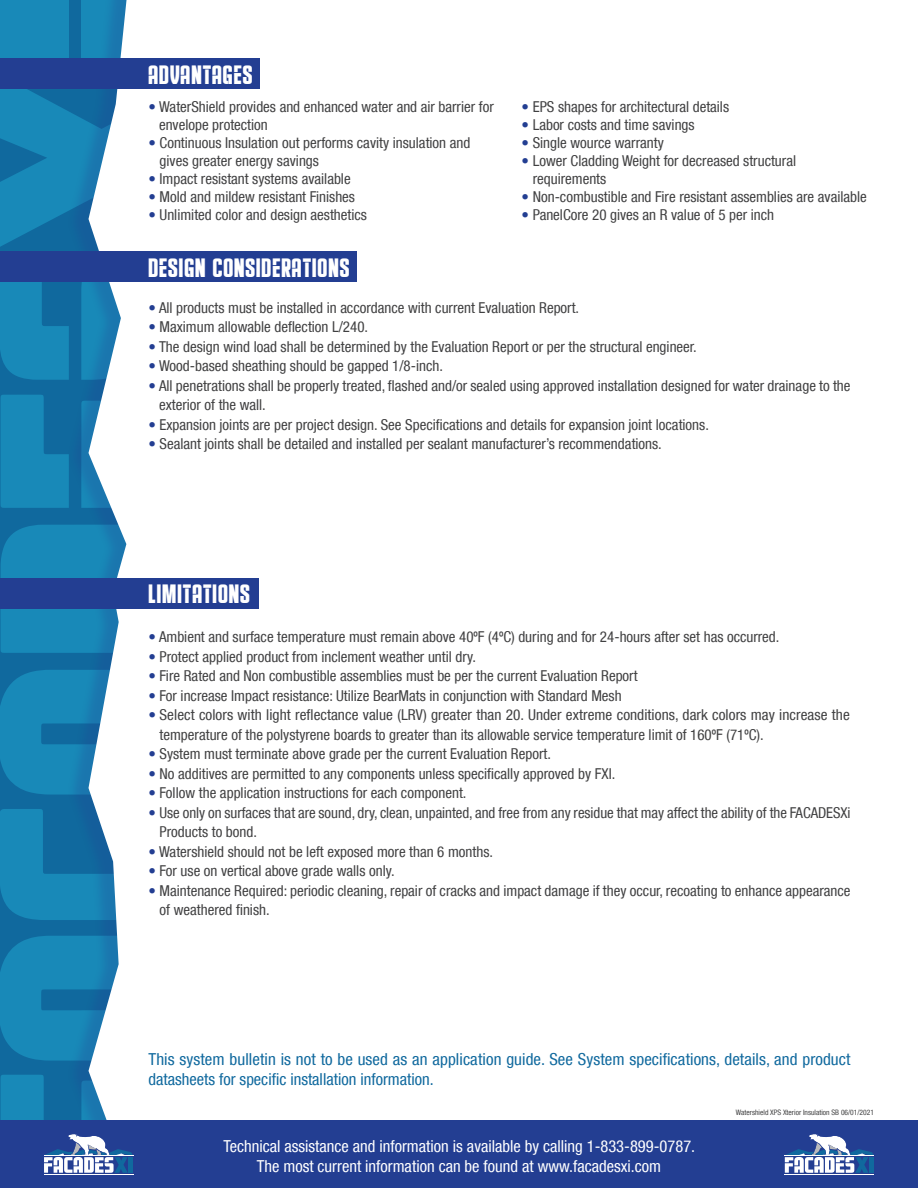
<style>
.page{position:relative;width:918px;height:1188px;background:#fff}
.page>*{position:absolute;margin:0;border:0;box-sizing:border-box;transform-origin:0 0}
.t1{font:27px "Educated Deers";letter-spacing:.04em;color:#fff}
.t2{font:condensed 16.5px/19.8px "Helvetica Neue LT Com";letter-spacing:.005em;color:#10699e}
.t3{font:condensed 16.5px "Helvetica Neue LT Com";color:#fff}
.t4{font:condensed 15px/19.5px "Helvetica Neue LT Com";color:#404041}
.t5{font:condensed 7.5px "Helvetica Neue LT Com";color:#404041}
.s1{color:#233e92}
</style>
<div class="page">
<div style="left:0;top:0;width:205px;height:1188px;background:#10699e"></div>
<div style="left:0;top:525px;width:66px;height:128px;background:#1889b8"></div>
<svg style="left:0;top:809px;width:66px;height:111px"></svg>
<svg style="left:1px;top:395px;width:65px;height:113px"></svg>
<svg style="left:0;top:282px;width:66px;height:98px"></svg>
<svg style="left:0;top:670px;width:66px;height:125px"></svg>
<svg style="left:0;top:936px;width:66px;height:125px"></svg>
<svg style="left:0;top:89px;width:66px;height:158px"></svg>
<div style="left:0;top:0;width:69px;height:62px;background:#1889b8"></div>
<div style="left:66px;top:0;width:77px;height:1188px;background:#233e92;opacity:.25"></div>
<svg style="left:89px;top:0;width:53px;height:1075px;fill:#fff"></svg>
<div style="left:142px;top:0;width:776px;height:1188px;background:#fff"></div>
<div style="left:0;top:1120px;width:918px;height:68px;background:#233e92"></div>
<hr style="left:785px;top:1174px;width:89px;height:1px;background:#fff">
<svg style="left:785px;top:1134px;width:89px;height:39px"></svg>
<div style="left:869px;top:1163px;width:5px;height:10px;background:#10699e"></div>
<svg style="left:1px;top:1075px;width:141px;height:100px"></svg>
<hr style="left:129px;top:1163px;width:4px;height:10px;background:#10699e">
<div style="left:0;top:58px;width:260px;height:31px;background:#233e92"></div>
<div style="left:0;top:252px;width:356px;height:30px;background:#233e92"></div>
<div style="left:0;top:578px;width:258px;height:31px;background:#233e92"></div>
<p class="t1" style="left:148px;top:58px;width:105px">ADVANTAGES</p>
<p class="t4" style="left:159px;top:98px;width:336px;line-height:18px;text-indent:-11px"><span class="s1">•</span> WaterShield provides and enhanced water and air barrier for envelope protection</p>
<p class="t4" style="left:160px;top:134px;width:312px;line-height:18px;text-indent:-11px"><span class="s1">•</span> Continuous Insulation out performs cavity insulation and gives greater energy savings</p>
<p class="t4" style="left:148px;top:169px;width:204px"><span class="s1">•</span> Impact resistant systems available</p>
<p class="t4" style="left:148px;top:187px;width:208px"><span class="s1">•</span> Mold and mildew resistant Finishes</p>
<p class="t4" style="left:148px;top:205px;width:220px"><span class="s1">•</span> Unlimited color and design aesthetics</p>
<p class="t4" style="left:522px;top:97px;width:209px"><span class="s1">•</span> EPS shapes for architectural details</p>
<p class="t4" style="left:522px;top:115px;width:175px"><span class="s1">•</span> Labor costs and time savings</p>
<p class="t4" style="left:522px;top:133px;width:144px"><span class="s1">•</span> Single wource warranty</p>
<p class="t4" style="left:533px;top:152px;width:265px;line-height:18px;text-indent:-11px"><span class="s1">•</span> Lower Cladding Weight for decreased structural requirements</p>
<p class="t4" style="left:522px;top:187px;width:347px"><span class="s1">•</span> Non-combustible and Fire resistant assemblies are available</p>
<p class="t4" style="left:522px;top:205px;width:254px"><span class="s1">•</span> PanelCore 20 gives an R value of 5 per inch</p>
<p class="t1" style="left:148px;top:252px;width:202px">DESIGN CONSIDERATIONS</p>
<p class="t4" style="left:148px;top:298px;width:432px"><span class="s1">•</span> All products must be installed in accordance with current Evaluation Report.</p>
<p class="t4" style="left:148px;top:317px;width:221px"><span class="s1">•</span> Maximum allowable deflection L/240.</p>
<p class="t4" style="left:148px;top:337px;width:550px"><span class="s1">•</span> The design wind load shall be determined by the Evaluation Report or per the structural engineer.</p>
<p class="t4" style="left:148px;top:356px;width:296px"><span class="s1">•</span> Wood-based sheathing should be gapped 1/8-inch.</p>
<p class="t4" style="left:159px;top:376px;width:693px;text-indent:-11px"><span class="s1">•</span> All penetrations shall be properly treated, flashed and/or sealed using approved installation designed for water drainage to the exterior of the wall.</p>
<p class="t4" style="left:148px;top:415px;width:562px"><span class="s1">•</span> Expansion joints are per project design. See Specifications and details for expansion joint locations.</p>
<p class="t4" style="left:148px;top:434px;width:515px"><span class="s1">•</span> Sealant joints shall be detailed and installed per sealant manufacturer’s recommendations.</p>
<p class="t1" style="left:148px;top:578px;width:103px">LIMITATIONS</p>
<p class="t4" style="left:148px;top:627px;width:633px"><span class="s1">•</span> Ambient and surface temperature must remain above 40ºF (4ºC) during and for 24-hours after set has occurred.</p>
<p class="t4" style="left:148px;top:647px;width:329px"><span class="s1">•</span> Protect applied product from inclement weather until dry.</p>
<p class="t4" style="left:148px;top:666px;width:491px"><span class="s1">•</span> Fire Rated and Non combustible assemblies must be per the current Evaluation Report</p>
<p class="t4" style="left:148px;top:686px;width:475px"><span class="s1">•</span> For increase Impact resistance: Utilize BearMats in conjunction with Standard Mesh</p>
<p class="t4" style="left:160px;top:705px;width:692px;text-indent:-11px"><span class="s1">•</span> Select colors with light reflectance value (LRV) greater than 20. Under extreme conditions, dark colors may increase the temperature of the polystyrene boards to greater than its allowable service temperature limit of 160ºF (71ºC).</p>
<p class="t4" style="left:148px;top:744px;width:404px"><span class="s1">•</span> System must terminate above grade per the current Evaluation Report.</p>
<p class="t4" style="left:148px;top:764px;width:468px"><span class="s1">•</span> No additives are permitted to any components unless specifically approved by FXI.</p>
<p class="t4" style="left:148px;top:783px;width:320px"><span class="s1">•</span> Follow the application instructions for each component.</p>
<p class="t4" style="left:160px;top:803px;width:693px;text-indent:-11px"><span class="s1">•</span> Use only on surfaces that are sound, dry, clean, unpainted, and free from any residue that may affect the ability of the FACADESXi<br>Products to bond.</p>
<p class="t4" style="left:148px;top:842px;width:346px"><span class="s1">•</span> Watershield should not be left exposed more than 6 months.</p>
<p class="t4" style="left:148px;top:861px;width:248px"><span class="s1">•</span> For use on vertical above grade walls only.</p>
<p class="t4" style="left:160px;top:881px;width:692px;text-indent:-11px"><span class="s1">•</span> Maintenance Required: periodic cleaning, repair of cracks and impact damage if they occur, recoating to enhance appearance of weathered finish.</p>
<p class="t2" style="left:148px;top:1049px;width:704px">This system bulletin is not to be used as an application guide. See System specifications, details, and product datasheets for specific installation information.</p>
<p class="t3" style="left:223px;top:1136px;width:473px">Technical assistance and information is available by calling 1-833-899-0787.</p>
<p class="t3" style="left:257px;top:1156px;width:406px">The most current information can be found at www.facadesxi.com</p>
<p class="t5" style="left:736px;top:1108px;width:140px">Watershield XPS Xterior Insulation SB 06/01/2021</p>
</div>
